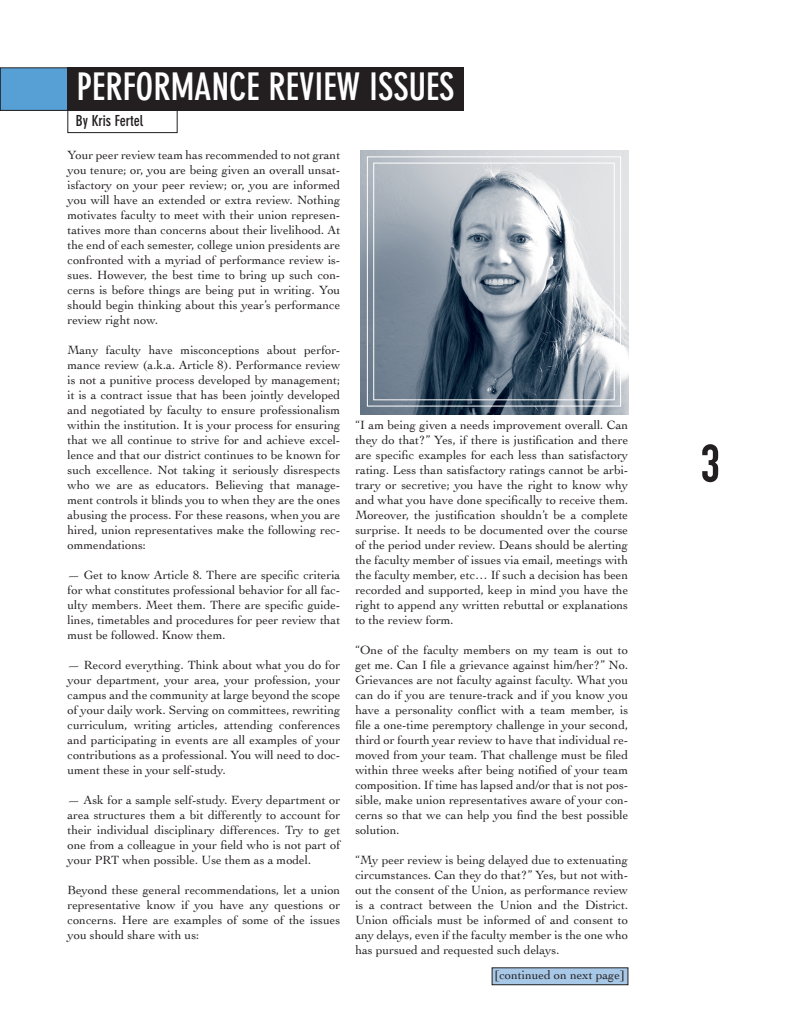
<style>
.page{position:relative;width:810px;height:1035px;background:#fff}
.page>*{position:absolute;margin:0;border:0;box-sizing:border-box;transform-origin:0 0}
.t1{font:52.5px "DIN Engschrift";color:#231f20}
.HEADLINES{font:700 condensed 37.5px "DIN Neuzeit Grotesk";color:#fff}
.bylines{font:700 condensed 15px "DIN Neuzeit Grotesk";color:#231f20}
.bodycopy{font:12.5px/15px "Cochin";color:#231f20;text-align:justify}
</style>
<div class="page">
<img style="left:361px;top:150px;width:267px;height:264px">
<div style="left:367px;top:157px;width:254px;height:249px;border:1px solid #fff"></div>
<div style="left:373px;top:163px;width:242px;height:237px;border:1px solid #fff"></div>
<div style="left:0;top:68px;width:174px;height:42px;background:#56a0d5"></div>
<div style="left:0;top:68px;width:174px;height:43px;border:1px solid #231f20"></div>
<div style="left:492px;top:968px;width:136px;height:17px;background:#a8c8e7"></div>
<div style="left:492px;top:968px;width:136px;height:17px;border:1px solid #231f20"></div>
<div style="left:68px;top:68px;width:396px;height:43px;background:#231f20"></div>
<div style="left:68px;top:110px;width:109px;height:23px;border:1px solid #231f20"></div>
<p class="HEADLINES" style="left:77px;top:65px;width:379px">PERFORMANCE REVIEW ISSUES</p>
<p class="bylines" style="left:76px;top:112px;width:69px">By Kris Fertel</p>
<p class="bodycopy" style="left:68px;top:147px;width:274px">Your peer review team has recommended to not grant you tenure; or, you are being given an overall unsat&shy;isfactory on your peer review; or, you are informed you will have an extended or extra review. Nothing motivates faculty to meet with their union represen&shy;tatives more than concerns about their livelihood. At the end of each semester, college union presidents are confronted with a myriad of performance review is&shy;sues. However, the best time to bring up such con&shy;cerns is before things are being put in writing. You should begin thinking about this year’s performance review right now.</p>
<p class="bodycopy" style="left:68px;top:342px;width:274px">Many faculty have misconceptions about perfor&shy;mance review (a.k.a. Article 8). Performance review is not a punitive process developed by management; it is a contract issue that has been jointly developed and negotiated by faculty to ensure professionalism within the institution. It is your process for ensuring that we all continue to strive for and achieve excel&shy;lence and that our district continues to be known for such excellence. Not taking it seriously disrespects who we are as educators. Believing that manage&shy;ment controls it blinds you to when they are the ones abusing the process. For these reasons, when you are hired, union representatives make the following rec&shy;ommendations:</p>
<p class="bodycopy" style="left:68px;top:567px;width:274px">— Get to know Article 8. There are specific criteria for what constitutes professional behavior for all fac&shy;ulty members. Meet them. There are specific guide&shy;lines, timetables and procedures for peer review that must be followed. Know them.</p>
<p class="bodycopy" style="left:68px;top:657px;width:274px">— Record everything. Think about what you do for your department, your area, your profession, your campus and the community at large beyond the scope of your daily work. Serving on committees, rewriting curriculum, writing articles, attending conferences and participating in events are all examples of your contributions as a professional. You will need to doc&shy;ument these in your self-study.</p>
<p class="bodycopy" style="left:68px;top:792px;width:274px">— Ask for a sample self-study. Every department or area structures them a bit differently to account for their individual disciplinary differences. Try to get one from a colleague in your field who is not part of your PRT when possible. Use them as a model.</p>
<p class="bodycopy" style="left:68px;top:882px;width:274px">Beyond these general recommendations, let a union representative know if you have any questions or concerns. Here are examples of some of the issues you should share with us:</p>
<p class="bodycopy" style="left:355px;top:417px;width:274px">“I am being given a needs improvement overall. Can they do that?” Yes, if there is justification and there are specific examples for each less than satisfactory rating. Less than satisfactory ratings cannot be arbi&shy;trary or secretive; you have the right to know why and what you have done specifically to receive them.<br>Moreover, the justification shouldn’t be a complete surprise. It needs to be documented over the course of the period under review. Deans should be alerting the faculty member of issues via email, meetings with the faculty member, etc… If such a decision has been recorded and supported, keep in mind you have the right to append any written rebuttal or explanations to the review form.</p>
<p class="bodycopy" style="left:355px;top:642px;width:274px">“One of the faculty members on my team is out to get me. Can I file a grievance against him/her?” No.<br>Grievances are not faculty against faculty. What you can do if you are tenure-track and if you know you have a personality conflict with a team member, is file a one-time peremptory challenge in your second, third or fourth year review to have that individual re&shy;moved from your team. That challenge must be filed within three weeks after being notified of your team composition. If time has lapsed and/or that is not pos&shy;sible, make union representatives aware of your con&shy;cerns so that we can help you find the best possible solution.</p>
<p class="bodycopy" style="left:355px;top:852px;width:274px">“My peer review is being delayed due to extenuating circumstances. Can they do that?” Yes, but not with&shy;out the consent of the Union, as performance review is a contract between the Union and the District.<br>Union officials must be informed of and consent to any delays, even if the faculty member is the one who has pursued and requested such delays.</p>
<p class="bodycopy" style="left:495px;top:967px;width:132px">[continued on next page]</p>
<p class="t1" style="left:700px;top:433px;width:21px">3</p>
</div>
